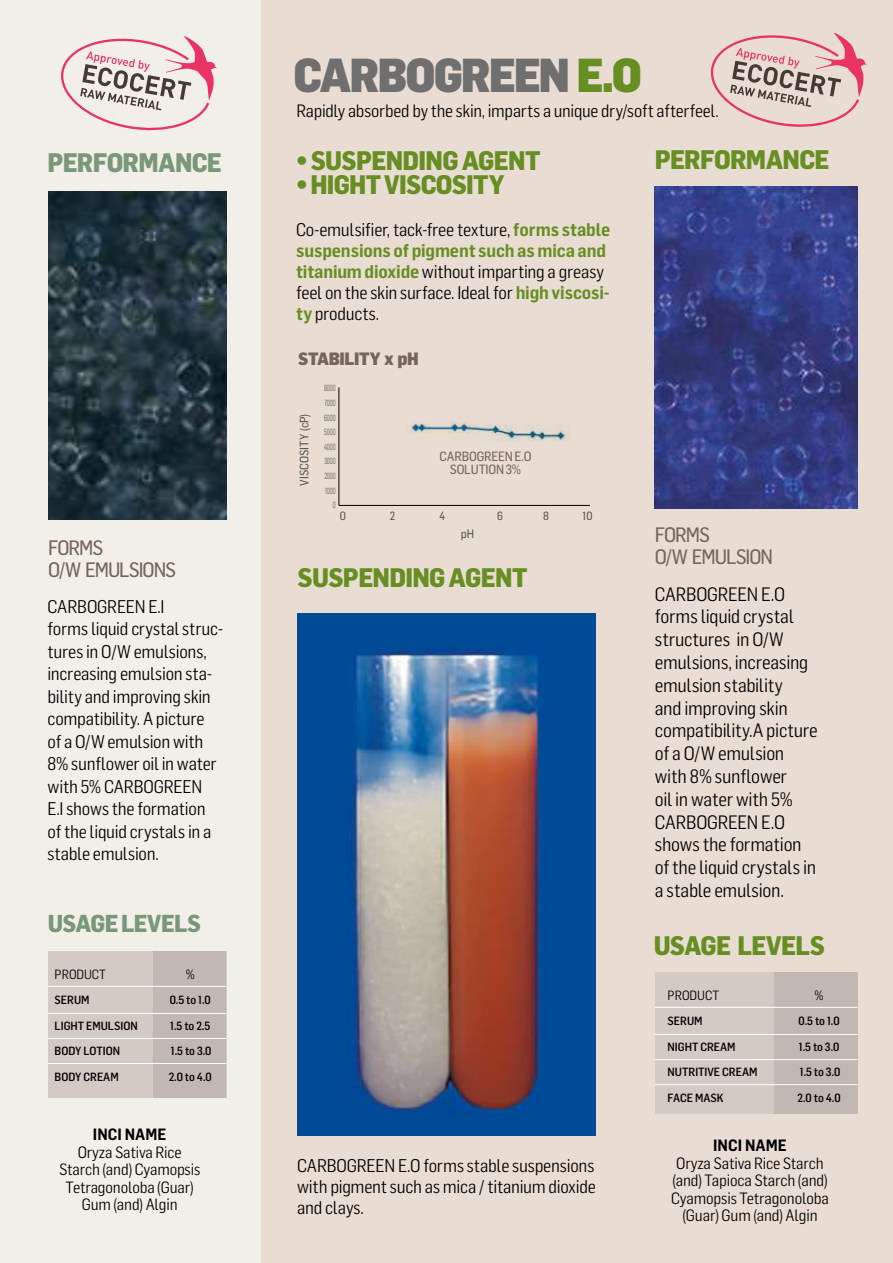
<style>
.page{position:relative;width:893px;height:1263px;background:#fff}
.page>*{position:absolute;margin:0;border:0;box-sizing:border-box;transform-origin:0 0}
.t1{font:900 46.8px "Flama Semicond";letter-spacing:-.045em;color:#706f6f}
.t2{font:800 26.25px "Flama Semicond";letter-spacing:-.025em;color:#678e22}
.t3{font:800 26.25px "Flama Semicond";letter-spacing:-.03em;color:#79987a}
.t4{font:800 24px "Flama Semicond";letter-spacing:-.03em;color:#79987a}
.t5{font:20.4px/21.9px "Flama Semicond Basic";letter-spacing:-.05em;color:#75655b}
.t6{font:19.05px/22.8px "Flama Semicond";letter-spacing:-.015em;color:#000}
.t7{font:18px/22.5px "Flama Semicond";letter-spacing:-.015em;color:#000}
.t8{font:17.55px "Flama Semicond";letter-spacing:-.01em;color:#000}
.t9{font:900 17.55px "Flama Semicond";letter-spacing:-.025em;color:#75655b}
.t10{font:16.05px/17.5px "Flama Semicond";letter-spacing:-.01em;color:#000;text-align:center}
.t11{font:600 16.05px "Flama Semicond";letter-spacing:.005em;color:#000}
.t12{font:13.2px/13.2px "Flama Semicond Basic";letter-spacing:-.01em;color:#75655b;text-align:center}
.t13{font:13.2px "Flama Semicond";color:#000}
.t14{font:13.05px "Flama Semicond";color:#000}
.t15{font:12px "Flama Semicond Basic";color:#575756}
.t16{font:500 11.7px "Flama Semicond";color:#000}
.t17{font:11.7px "Flama Semicond Basic";color:#575756}
.t18{font:8.7px/14.5px "Flama Semicond";color:#575756;text-align:right;scale:.65 1}
.s1{color:#678e22}
.s2{font-weight:600;color:#678e22}
</style>
<div class="page">
<div style="left:0;top:0;width:261px;height:1263px;background:#eeece3"></div>
<div style="left:261px;top:0;width:632px;height:1263px;background:#e9ddd3"></div>
<img style="left:49px;top:192px;width:177px;height:327px">
<div style="left:48px;top:951px;width:178px;height:147px;background:#d4cac4"></div>
<div style="left:154px;top:951px;width:72px;height:147px;background:#c1b8b3"></div>
<hr style="left:48px;top:986px;width:178px;height:1px;background:#fff">
<hr style="left:48px;top:1013px;width:178px;height:1px;background:#fff">
<hr style="left:48px;top:1038px;width:178px;height:1px;background:#fff">
<hr style="left:48px;top:1063px;width:178px;height:1px;background:#fff">
<img style="left:655px;top:186px;width:202px;height:323px">
<div style="left:655px;top:972px;width:202px;height:142px;background:#d4cac4"></div>
<div style="left:774px;top:972px;width:83px;height:142px;background:#c1b8b3"></div>
<hr style="left:655px;top:1007px;width:202px;height:1px;background:#fff">
<hr style="left:655px;top:1034px;width:202px;height:1px;background:#fff">
<hr style="left:655px;top:1059px;width:202px;height:1px;background:#fff">
<hr style="left:655px;top:1084px;width:202px;height:1px;background:#fff">
<img style="left:298px;top:613px;width:297px;height:522px">
<img style="left:406px;top:422px;width:164px;height:20px">
<hr style="left:339px;top:387px;width:1px;height:118px;background:#000">
<hr style="left:339px;top:505px;width:251px;height:1px;background:#000">
<svg style="left:61px;top:36px;width:156px;height:95px"></svg>
<svg style="left:710px;top:32px;width:157px;height:95px"></svg>
<h2 class="t3" style="left:48px;top:147px;width:176px">PERFORMANCE</h2>
<p class="t5" style="left:48px;top:537px;width:129px">FORMS<br>O/W EMULSIONS</p>
<p class="t7" style="left:48px;top:595px;width:177px">CARBOGREEN E.I<br>forms liquid crystal struc&shy;tures in O/W emulsions, increasing emulsion sta&shy;bility and improving skin compatibility. A picture<br>of a O/W emulsion with<br>8% sunflower oil in water with 5% CARBOGREEN<br>E.I shows the formation of the liquid crystals in a stable emulsion.</p>
<h3 class="t4" style="left:48px;top:909px;width:155px">USAGE LEVELS</h3>
<p class="t14" style="left:55px;top:966px;width:53px">PRODUCT</p>
<p class="t14" style="left:186px;top:966px;width:11px">%</p>
<p class="t16" style="left:55px;top:993px;width:36px">SERUM</p>
<p class="t16" style="left:170px;top:993px;width:43px">0.5 to 1.0</p>
<p class="t16" style="left:55px;top:1019px;width:85px">LIGHT EMULSION</p>
<p class="t16" style="left:170px;top:1019px;width:42px">1.5 to 2.5</p>
<p class="t16" style="left:55px;top:1044px;width:67px">BODY LOTION</p>
<p class="t16" style="left:171px;top:1044px;width:42px">1.5 to 3.0</p>
<p class="t16" style="left:55px;top:1070px;width:66px">BODY CREAM</p>
<p class="t16" style="left:169px;top:1070px;width:45px">2.0 to 4.0</p>
<p class="t11" style="left:93px;top:1125px;width:75px">INCI NAME</p>
<p class="t10" style="left:59px;top:1143px;width:143px">Oryza Sativa Rice<br>Starch (and) Cyamopsis<br>Tetragonoloba (Guar)<br>Gum (and) Algin</p>
<h1 class="t1" style="left:293px;top:46px;width:350px">CARBOGREEN <span class="s1">E.O</span></h1>
<p class="t8" style="left:296px;top:101px;width:424px">Rapidly absorbed by the skin, imparts a unique dry/soft afterfeel.</p>
<h2 class="t2" style="left:296px;top:144px;width:246px">• SUSPENDING AGENT</h2>
<h2 class="t2" style="left:296px;top:169px;width:210px">• HIGHT VISCOSITY</h2>
<p class="t7" style="left:296px;top:219px;width:316px;line-height:21px">Co-emulsifier, tack-free texture, <span class="s2">forms stable suspensions of pigment such as mica and titanium dioxide</span>without imparting a greasy feel on the skin surface. Ideal for <span class="s2">high viscosi&shy;ty</span> products.</p>
<p class="t9" style="left:298px;top:348px;width:122px">STABILITY x pH</p>
<p class="t15" style="left:297px;top:485px;width:73px;rotate:-90deg">VISCOSITY (cP)</p>
<p class="t18" style="left:324px;top:381px;width:19px">8000<br>7000<br>6000<br>5000<br>4000<br>3000<br>2000<br>1000<br>0</p>
<p class="t12" style="left:439px;top:449px;width:93px">CARBOGREEN E.O<br>SOLUTION 3%</p>
<p class="t17" style="left:340px;top:509px;width:8px">0</p>
<p class="t17" style="left:390px;top:509px;width:7px">2</p>
<p class="t17" style="left:439px;top:509px;width:8px">4</p>
<p class="t17" style="left:497px;top:509px;width:7px">6</p>
<p class="t17" style="left:543px;top:509px;width:7px">8</p>
<p class="t17" style="left:583px;top:509px;width:11px">10</p>
<p class="t15" style="left:461px;top:527px;width:15px">pH</p>
<h2 class="t2" style="left:298px;top:561px;width:231px">SUSPENDING AGENT</h2>
<p class="t7" style="left:297px;top:1155px;width:300px;line-height:21px;text-align:justify">CARBOGREEN E.O forms stable suspensions with pigment such as mica / titanium dioxide and clays.</p>
<h2 class="t2" style="left:655px;top:144px;width:176px">PERFORMANCE</h2>
<p class="t5" style="left:655px;top:524px;width:120px">FORMS<br>O/W EMULSION</p>
<p class="t6" style="left:655px;top:582px;width:164px">CARBOGREEN E.O forms liquid crystal structures in O/W emulsions, increasing emulsion stability<br>and improving skin compatibility.A picture of a O/W emulsion with 8% sunflower<br>oil in water with 5%<br>CARBOGREEN E.O shows the formation of the liquid crystals in a stable emulsion.</p>
<h2 class="t2" style="left:654px;top:929px;width:173px">USAGE LEVELS</h2>
<p class="t13" style="left:668px;top:987px;width:53px">PRODUCT</p>
<p class="t13" style="left:815px;top:987px;width:11px">%</p>
<p class="t16" style="left:668px;top:1014px;width:37px">SERUM</p>
<p class="t16" style="left:798px;top:1014px;width:43px">0.5 to 1.0</p>
<p class="t16" style="left:668px;top:1040px;width:70px">NIGHT CREAM</p>
<p class="t16" style="left:799px;top:1040px;width:42px">1.5 to 3.0</p>
<p class="t16" style="left:668px;top:1065px;width:91px">NUTRITIVE CREAM</p>
<p class="t16" style="left:800px;top:1065px;width:42px">1.5 to 3.0</p>
<p class="t16" style="left:668px;top:1091px;width:57px">FACE MASK</p>
<p class="t16" style="left:797px;top:1091px;width:45px">2.0 to 4.0</p>
<p class="t11" style="left:713px;top:1136px;width:75px">INCI NAME</p>
<p class="t10" style="left:671px;top:1154px;width:159px">Oryza Sativa Rice Starch (and) Tapioca Starch (and)<br>Cyamopsis Tetragonoloba (Guar) Gum (and) Algin</p>
</div>
